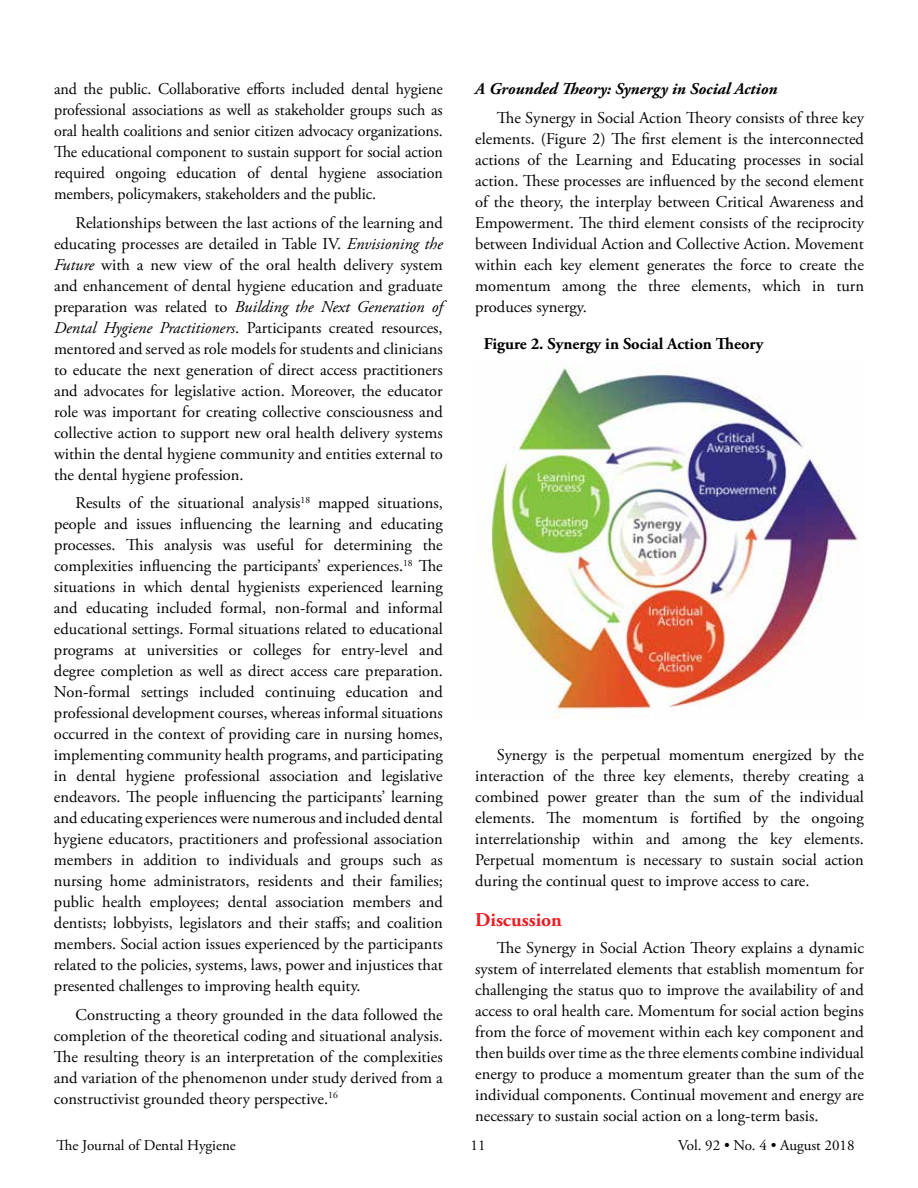
<style>
.page{position:relative;width:918px;height:1188px;background:#fff}
.page>*{position:absolute;margin:0;border:0;box-sizing:border-box;transform-origin:0 0}
.t1{font:700 19.5px "Adobe Garamond Pro";color:#ed1d24}
.t2{font:16.5px/21px "Adobe Garamond Pro";color:#000;text-align:justify}
.t3{font:italic 700 16.5px "Adobe Garamond Pro";color:#000}
.t4{font:700 16.5px "Adobe Garamond Pro";color:#000}
.t5{font:15px "Adobe Garamond Pro";color:#000}
.s1{font-style:italic}
</style>
<div class="page">
<img style="left:482px;top:366px;width:376px;height:353px">
<p class="t2" style="left:54px;top:79px;width:390px">and the public. Collaborative efforts included dental hygiene professional associations as well as stakeholder groups such as oral health coalitions and senior citizen advocacy organizations.<br>The educational component to sustain support for social action required ongoing education of dental hygiene association members, policymakers, stakeholders and the public.</p>
<p class="t2" style="left:54px;top:212px;width:390px;text-indent:22px">Relationships between the last actions of the learning and educating processes are detailed in Table IV. <span class="s1">Envisioning the Future</span> with a new view of the oral health delivery system and enhancement of dental hygiene education and graduate preparation was related to <span class="s1">Building the Next Generation of Dental Hygiene Practitioners</span>. Participants created resources, mentored and served as role models for students and clinicians to educate the next generation of direct access practitioners and advocates for legislative action. Moreover, the educator role was important for creating collective consciousness and collective action to support new oral health delivery systems within the dental hygiene community and entities external to the dental hygiene profession.</p>
<p class="t2" style="left:54px;top:493px;width:390px;text-indent:22px">Results of the situational analysis<sup>18</sup> mapped situations, people and issues influencing the learning and educating processes. This analysis was useful for determining the complexities influencing the participants’ experiences.<sup>18</sup> The situations in which dental hygienists experienced learning and educating included formal, non-formal and informal educational settings. Formal situations related to educational programs at universities or colleges for entry-level and degree completion as well as direct access care preparation.<br>Non-formal settings included continuing education and professional development courses, whereas informal situations occurred in the context of providing care in nursing homes, implementing community health programs, and participating in dental hygiene professional association and legislative endeavors. The people influencing the participants’ learning and educating experiences were numerous and included dental hygiene educators, practitioners and professional association members in addition to individuals and groups such as nursing home administrators, residents and their families; public health employees; dental association members and dentists; lobbyists, legislators and their staffs; and coalition members. Social action issues experienced by the participants related to the policies, systems, laws, power and injustices that presented challenges to improving health equity.</p>
<p class="t2" style="left:54px;top:1005px;width:390px;text-indent:22px">Constructing a theory grounded in the data followed the completion of the theoretical coding and situational analysis.<br>The resulting theory is an interpretation of the complexities and variation of the phenomenon under study derived from a constructivist grounded theory perspective.<sup>16</sup></p>
<p class="t3" style="left:475px;top:79px;width:304px">A Grounded Theory: Synergy in Social Action</p>
<p class="t2" style="left:475px;top:107px;width:390px;text-indent:22px">The Synergy in Social Action Theory consists of three key elements. (Figure 2) The first element is the interconnected actions of the Learning and Educating processes in social action. These processes are influenced by the second element of the theory, the interplay between Critical Awareness and Empowerment. The third element consists of the reciprocity between Individual Action and Collective Action. Movement within each key element generates the force to create the momentum among the three elements, which in turn produces synergy.</p>
<p class="t4" style="left:484px;top:335px;width:281px">Figure 2. Synergy in Social Action Theory</p>
<p class="t2" style="left:475px;top:745px;width:390px;text-indent:22px">Synergy is the perpetual momentum energized by the interaction of the three key elements, thereby creating a combined power greater than the sum of the individual elements. The momentum is fortified by the ongoing interrelationship within and among the key elements.<br>Perpetual momentum is necessary to sustain social action during the continual quest to improve access to care.</p>
<p class="t1" style="left:475px;top:908px;width:88px">Discussion</p>
<p class="t2" style="left:475px;top:938px;width:390px;text-indent:22px">The Synergy in Social Action Theory explains a dynamic system of interrelated elements that establish momentum for challenging the status quo to improve the availability of and access to oral health care. Momentum for social action begins from the force of movement within each key component and then builds over time as the three elements combine individual energy to produce a momentum greater than the sum of the individual components. Continual movement and energy are necessary to sustain social action on a long-term basis.</p>
<p class="t5" style="left:57px;top:1137px;width:181px">The Journal of Dental Hygiene</p>
<p class="t5" style="left:471px;top:1137px;width:16px">11</p>
<p class="t5" style="left:678px;top:1137px;width:178px">Vol. 92 • No. 4 • August 2018</p>
</div>
